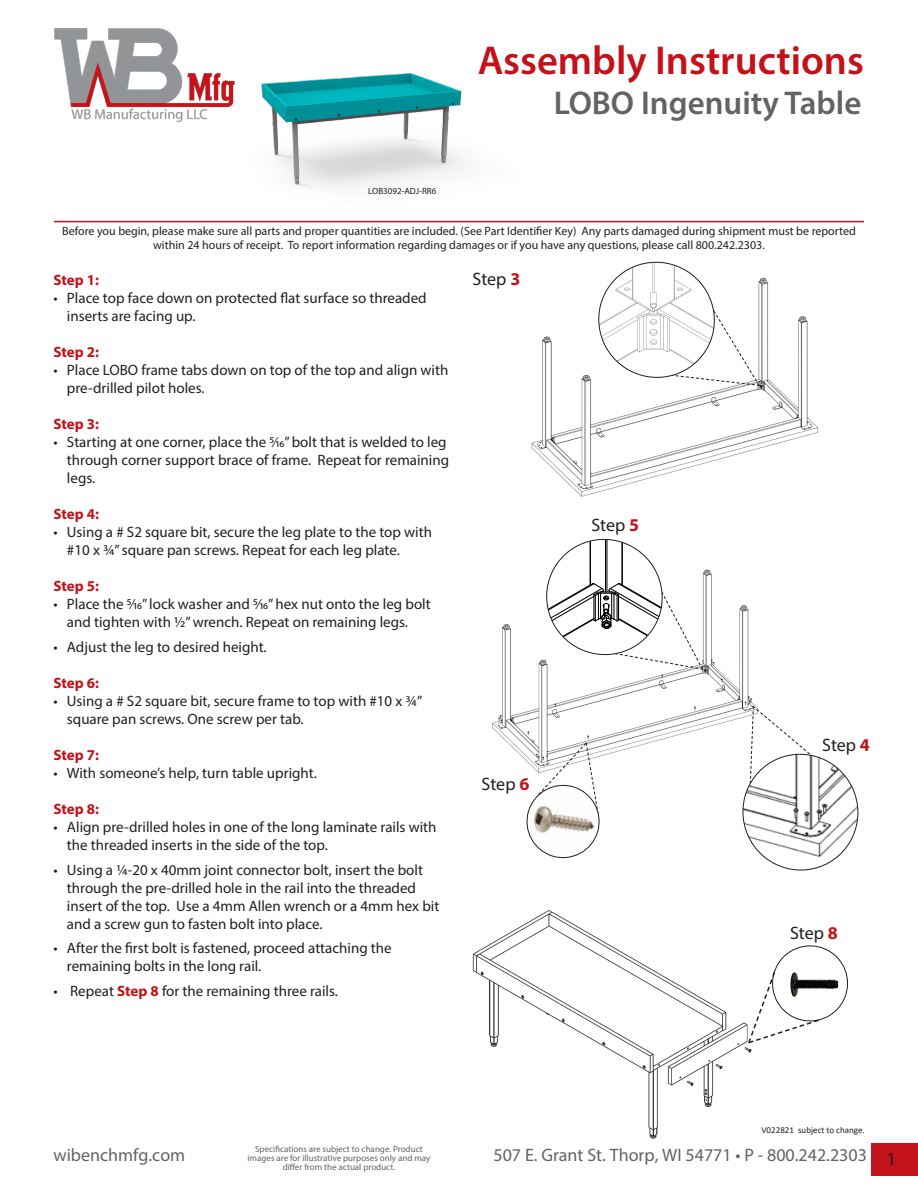
<style>
.page{position:relative;width:918px;height:1188px;background:#fff}
.page>*{position:absolute;margin:0;border:0;box-sizing:border-box;transform-origin:0 0}
.t1{font:600 40.5px "Myriad Pro";color:#c4121a}
.t2{font:600 33px "Myriad Pro";color:#636366}
.t3{font:18px "Myriad Pro";color:#636366}
.t4{font:18px "Myriad Pro";letter-spacing:-.005em;color:#231f20}
.t5{font:15px/18px "Myriad Pro";color:#231f20}
.Head{font:700 15px "Myriad Pro";letter-spacing:-.005em;color:#c4121a}
.t6{font:12px/14.4px "Myriad Pro";color:#231f20;text-align:center}
.t7{font:9px/9px "Myriad Pro";color:#636366;text-align:center}
.t8{font:9px "Calibri";color:#231f20}
.t9{font:9px "Myriad Pro";color:#231f20}
.s1{font-weight:700;color:#c4121a}
.s2{color:#231f20}
</style>
<div class="page">
<div style="left:871px;top:1144px;width:47px;height:32px;background:#c4121a"></div>
<img style="left:54px;top:28px;width:124px;height:92px">
<img style="left:176px;top:51px;width:363px;height:172px">
<hr style="left:54px;top:221px;width:810px;height:1px;background:#c4121a">
<img style="left:531px;top:277px;width:287px;height:220px">
<svg style="left:591px;top:261px;width:170px;height:126px"></svg>
<img style="left:492px;top:569px;width:263px;height:189px">
<svg style="left:539px;top:538px;width:166px;height:133px"></svg>
<svg style="left:734px;top:705px;width:125px;height:166px"></svg>
<svg style="left:523px;top:742px;width:80px;height:117px"></svg>
<img style="left:472px;top:910px;width:280px;height:229px">
<svg style="left:747px;top:942px;width:101px;height:103px"></svg>
<p class="t1" style="left:478px;top:35px;width:388px">Assembly Instructions</p>
<p class="t2" style="left:554px;top:81px;width:309px">LOBO Ingenuity Table</p>
<p class="t9" style="left:368px;top:185px;width:70px">LOB3092-ADJ-RR6</p>
<p class="t6" style="left:62px;top:223px;width:795px">Before you begin, please make sure all parts and proper quantities are included. (See Part Identifier Key) Any parts damaged during shipment must be reported within 24 hours of receipt. To report information regarding damages or if you have any questions, please call 800.242.2303.</p>
<p class="Head" style="left:53px;top:270px;width:47px">Step 1:</p>
<p class="t5" style="left:67px;top:289px;width:361px;text-indent:-14px">• Place top face down on protected flat surface so threaded inserts are facing up.</p>
<p class="Head" style="left:53px;top:342px;width:47px">Step 2:</p>
<p class="t5" style="left:67px;top:361px;width:383px;text-indent:-14px">• Place LOBO frame tabs down on top of the top and align with pre-drilled pilot holes.</p>
<p class="Head" style="left:53px;top:414px;width:47px">Step 3:</p>
<p class="t5" style="left:67px;top:433px;width:384px;text-indent:-14px">• Starting at one corner, place the 5/16” bolt that is welded to leg through corner support brace of frame. Repeat for remaining legs.</p>
<p class="Head" style="left:53px;top:504px;width:47px">Step 4:</p>
<p class="t5" style="left:67px;top:523px;width:367px;text-indent:-14px">• Using a # S2 square bit, secure the leg plate to the top with #10 x 3/4” square pan screws. Repeat for each leg plate.</p>
<p class="Head" style="left:53px;top:576px;width:47px">Step 5:</p>
<p class="t5" style="left:67px;top:595px;width:365px;text-indent:-14px">• Place the 5/16” lock washer and 5/16” hex nut onto the leg bolt and tighten with 1/2” wrench. Repeat on remaining legs.</p>
<p class="t5" style="left:53px;top:638px;width:215px">• Adjust the leg to desired height.</p>
<p class="Head" style="left:53px;top:673px;width:47px">Step 6:</p>
<p class="t5" style="left:67px;top:692px;width:357px;text-indent:-14px">• Using a # S2 square bit, secure frame to top with #10 x 3/4” square pan screws. One screw per tab.</p>
<p class="Head" style="left:53px;top:745px;width:47px">Step 7:</p>
<p class="t5" style="left:53px;top:764px;width:265px">• With someone’s help, turn table upright.</p>
<p class="Head" style="left:53px;top:799px;width:47px">Step 8:</p>
<p class="t5" style="left:67px;top:818px;width:371px;text-indent:-14px">• Align pre-drilled holes in one of the long laminate rails with the threaded inserts in the side of the top.</p>
<p class="t5" style="left:67px;top:860px;width:374px;text-indent:-14px">• Using a 1/4-20 x 40mm joint connector bolt, insert the bolt through the pre-drilled hole in the rail into the threaded insert of the top. Use a 4mm Allen wrench or a 4mm hex bit and a screw gun to fasten bolt into place.</p>
<p class="t5" style="left:67px;top:939px;width:326px;text-indent:-14px">• After the first bolt is fastened, proceed attaching the remaining bolts in the long rail.</p>
<p class="t5" style="left:53px;top:982px;width:286px">• Repeat <span class="s1">Step 8</span> for the remaining three rails.</p>
<p class="t4" style="left:473px;top:268px;width:49px">Step <span class="s1">3</span></p>
<p class="t4" style="left:482px;top:773px;width:49px">Step <span class="s1">6</span></p>
<p class="t4" style="left:591px;top:514px;width:49px">Step <span class="s1">5</span></p>
<p class="t4" style="left:822px;top:734px;width:49px">Step <span class="s1">4</span></p>
<p class="t4" style="left:790px;top:922px;width:49px">Step <span class="s1">8</span></p>
<p class="t8" style="left:762px;top:1124px;width:105px">V022821 subject to change.</p>
<p class="t7" style="left:248px;top:1144px;width:184px">Specifications are subject to change. Product images are for illustrative purposes only and may differ from the actual product.</p>
<p class="t3" style="left:53px;top:1144px;width:133px">wibenchmfg.com</p>
<p class="t3" style="left:494px;top:1144px;width:404px">507 E. Grant St. Thorp, WI 54771 • P - 800.242.2303 <span class="s2">1</span></p>
</div>
